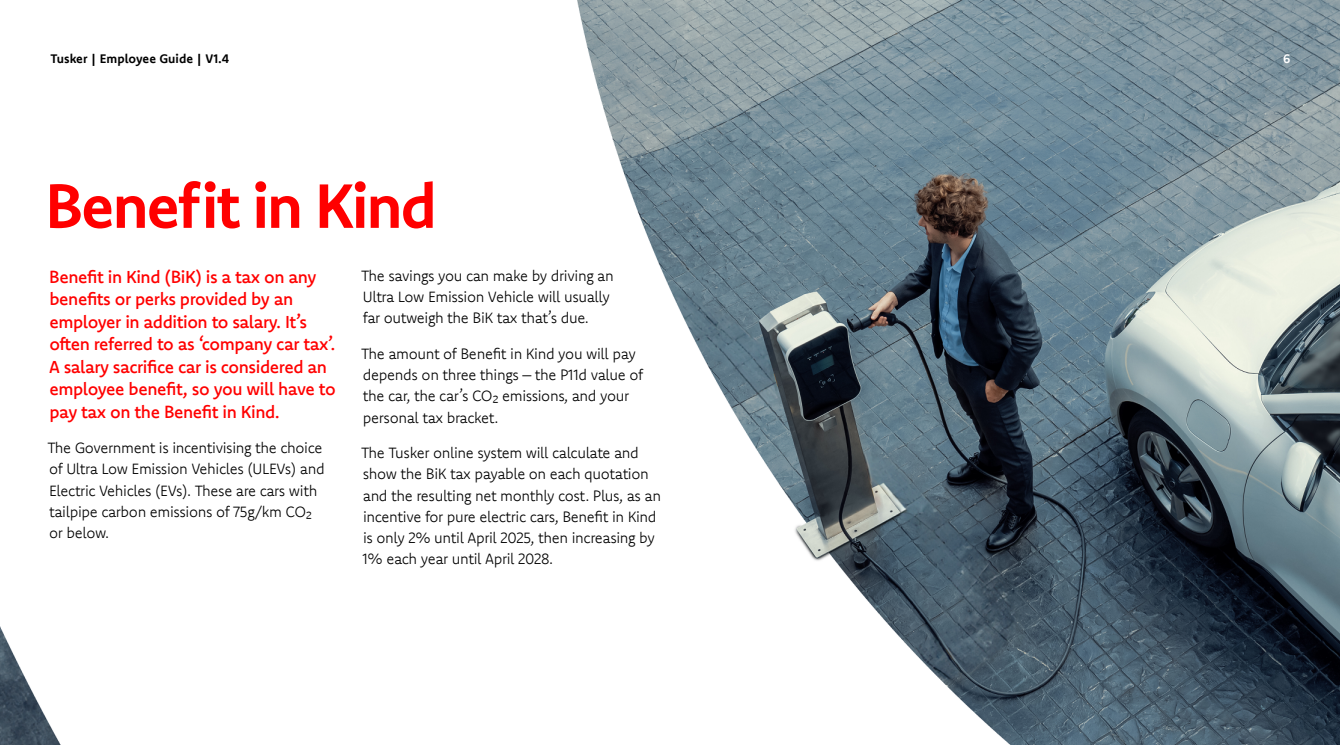
<style>
.page{position:relative;width:1340px;height:745px;background:#fff}
.page>*{position:absolute;margin:0;border:0;box-sizing:border-box;transform-origin:0 0}
.t1{font:700 62.5px "Komet";letter-spacing:-.04em;color:#f00}
.t2{font:500 17.5px/22.5px "Komet";letter-spacing:-.025em;color:#f00}
.t3{font:300 15px/21.2px "Komet";letter-spacing:-.025em;color:#000}
.t4{font:700 12.5px "Komet";color:#000}
.t5{font:700 12.5px "Komet";color:#fff}
</style>
<div class="page">
<img style="left:0;top:0;width:1339px;height:744px">
<p class="t4" style="left:50px;top:51px;width:180px">Tusker | Employee Guide | V1.4</p>
<p class="t5" style="left:1282px;top:51px;width:9px">6</p>
<h1 class="t1" style="left:45px;top:165px;width:393px">Benefit in Kind</h1>
<p class="t2" style="left:49px;top:264px;width:288px">Benefit in Kind (BiK) is a tax on any benefits or perks provided by an employer in addition to salary. It’s often referred to as ‘company car tax’.<br>A salary sacrifice car is considered an employee benefit, so you will have to pay tax on the Benefit in Kind.</p>
<p class="t3" style="left:47px;top:436px;width:279px">The Government is incentivising the choice of Ultra Low Emission Vehicles (ULEVs) and Electric Vehicles (EVs). These are cars with tailpipe carbon emissions of 75g/km CO₂ or below.</p>
<p class="t3" style="left:361px;top:264px;width:254px">The savings you can make by driving an<br>Ultra Low Emission Vehicle will usually far outweigh the BiK tax that’s due.</p>
<p class="t3" style="left:361px;top:342px;width:283px">The amount of Benefit in Kind you will pay depends on three things – the P11d value of the car, the car’s CO₂ emissions, and your personal tax bracket.</p>
<p class="t3" style="left:361px;top:441px;width:301px">The Tusker online system will calculate and show the BiK tax payable on each quotation and the resulting net monthly cost. Plus, as an incentive for pure electric cars, Benefit in Kind is only 2% until April 2025, then increasing by 1% each year until April 2028.</p>
</div>
